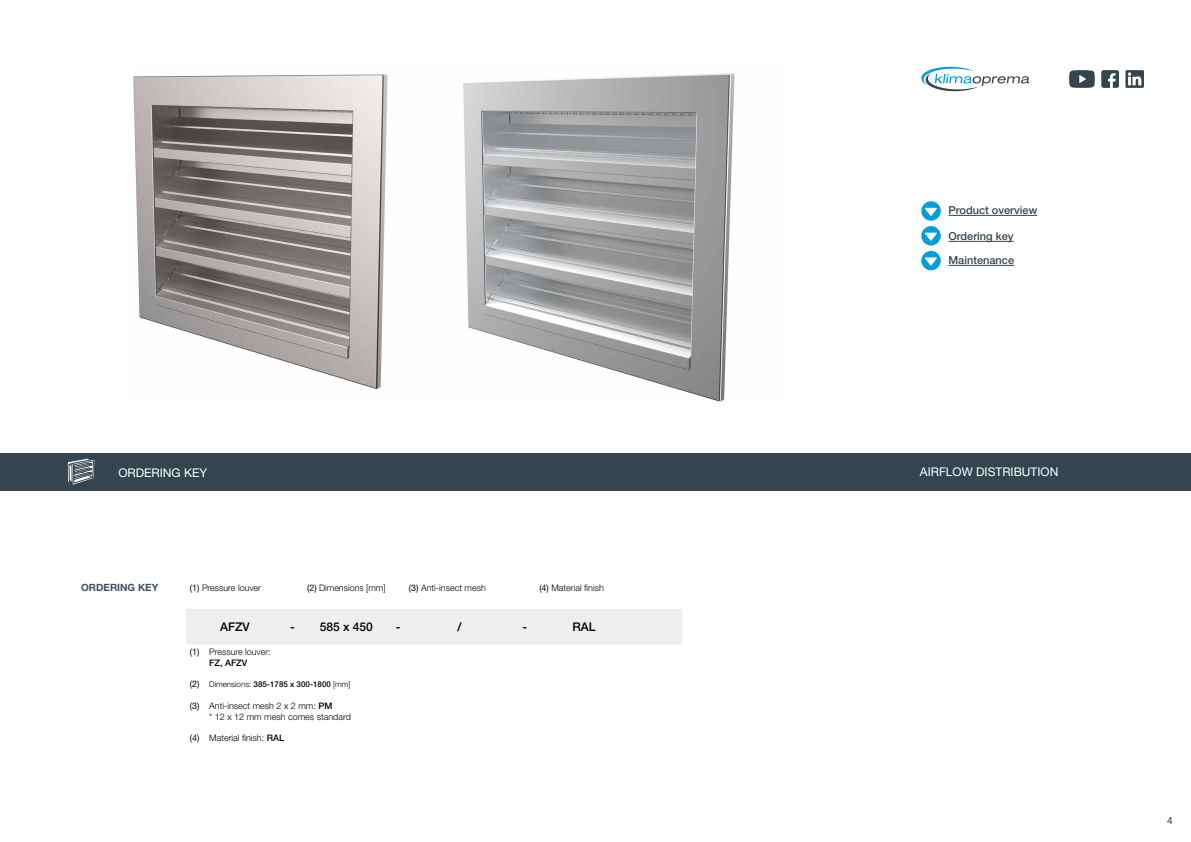
<style>
.page{position:relative;width:1191px;height:842px;background:#fff}
.page>*{position:absolute;margin:0;border:0;box-sizing:border-box;transform-origin:0 0}
.t1{font:12px "Helvetica Neue LT Pro";color:#fff}
.t2{font:500 12px "Helvetica Neue LT Pro";color:#000}
.t3{font:500 11px/24px "Helvetica Neue LT Pro";color:#34454f}
.t4{font:700 10px "Helvetica Neue LT Pro";color:#425263}
.t5{font:300 10px "Helvetica Neue LT Pro";color:#000}
.t6{font:300 9px/10.8px "Helvetica Neue LT Pro";color:#000}
.t7{font:9px "Helvetica Neue LT Pro";color:#000}
.t8{font:500 9px "Helvetica Neue LT Pro";color:#000}
.t9{font:500 8px "Helvetica Neue LT Pro";color:#000}
.s1{font-weight:400}
.s2{font-weight:300}
.s3{font-weight:500}
</style>
<div class="page">
<div style="left:0;top:453px;width:1191px;height:37px;background:#34454f"></div>
<svg style="left:1101px;top:70px;width:18px;height:18px"></svg>
<svg style="left:1125px;top:70px;width:19px;height:18px"></svg>
<svg style="left:1069px;top:70px;width:26px;height:18px"></svg>
<hr style="left:948px;top:215px;width:89px;height:1px;background:#34454f">
<hr style="left:948px;top:241px;width:65px;height:1px;background:#34454f">
<hr style="left:948px;top:265px;width:66px;height:1px;background:#34454f">
<svg style="left:921px;top:201px;width:19px;height:44px"></svg>
<svg style="left:921px;top:67px;width:108px;height:24px"></svg>
<svg style="left:921px;top:251px;width:19px;height:19px"></svg>
<div style="left:186px;top:609px;width:496px;height:35px;background:#edefef"></div>
<svg style="left:67px;top:458px;width:28px;height:27px"></svg>
<img style="left:133px;top:73px;width:602px;height:329px">
<h1 class="t1" style="left:118px;top:465px;width:90px">ORDERING KEY</h1>
<p class="t4" style="left:81px;top:581px;width:79px">ORDERING KEY</p>
<p class="t6" style="left:190px;top:582px;width:73px"><span class="s1">(1)</span> Pressure louver</p>
<p class="t6" style="left:307px;top:582px;width:80px"><span class="s1">(2)</span> Dimensions [mm]</p>
<p class="t6" style="left:409px;top:582px;width:78px"><span class="s1">(3)</span> Anti-insect mesh</p>
<p class="t6" style="left:539px;top:582px;width:66px"><span class="s1">(4)</span> Material finish</p>
<h1 class="t2" style="left:220px;top:619px;width:31px">AFZV</h1>
<h1 class="t2" style="left:290px;top:619px;width:84px">- 585 x 450</h1>
<h1 class="t2" style="left:396px;top:619px;width:6px">-</h1>
<h1 class="t2" style="left:457px;top:619px;width:6px">/</h1>
<h1 class="t2" style="left:522px;top:619px;width:6px">-</h1>
<h1 class="t2" style="left:572px;top:619px;width:25px">RAL</h1>
<p class="t7" style="left:190px;top:646px;width:11px">(1)</p>
<p class="t7" style="left:190px;top:678px;width:11px">(2)</p>
<p class="t7" style="left:190px;top:700px;width:11px">(3)</p>
<p class="t7" style="left:190px;top:732px;width:11px">(4)</p>
<p class="t6" style="left:209px;top:646px;width:63px">Pressure louver:</p>
<p class="t8" style="left:209px;top:657px;width:40px">FZ, AFZV</p>
<p class="t9" style="left:209px;top:680px;width:143px"><span class="s2">Dimensions:</span> 385-1785 x 300-1800 <span class="s2">[mm]</span></p>
<p class="t6" style="left:209px;top:700px;width:143px">Anti-insect mesh 2 x 2 mm: <span class="s3">PM<br></span>* 12 x 12 mm mesh comes standard</p>
<p class="t6" style="left:209px;top:732px;width:77px">Material finish: <span class="s3">RAL</span></p>
<p class="t3" style="left:948px;top:198px;width:90px">Product overview</p>
<p class="t3" style="left:948px;top:224px;width:67px">Ordering key<br>Maintenance</p>
<h1 class="t1" style="left:920px;top:464px;width:140px">AIRFLOW DISTRIBUTION</h1>
<p class="t5" style="left:1167px;top:814px;width:7px">4</p>
</div>
